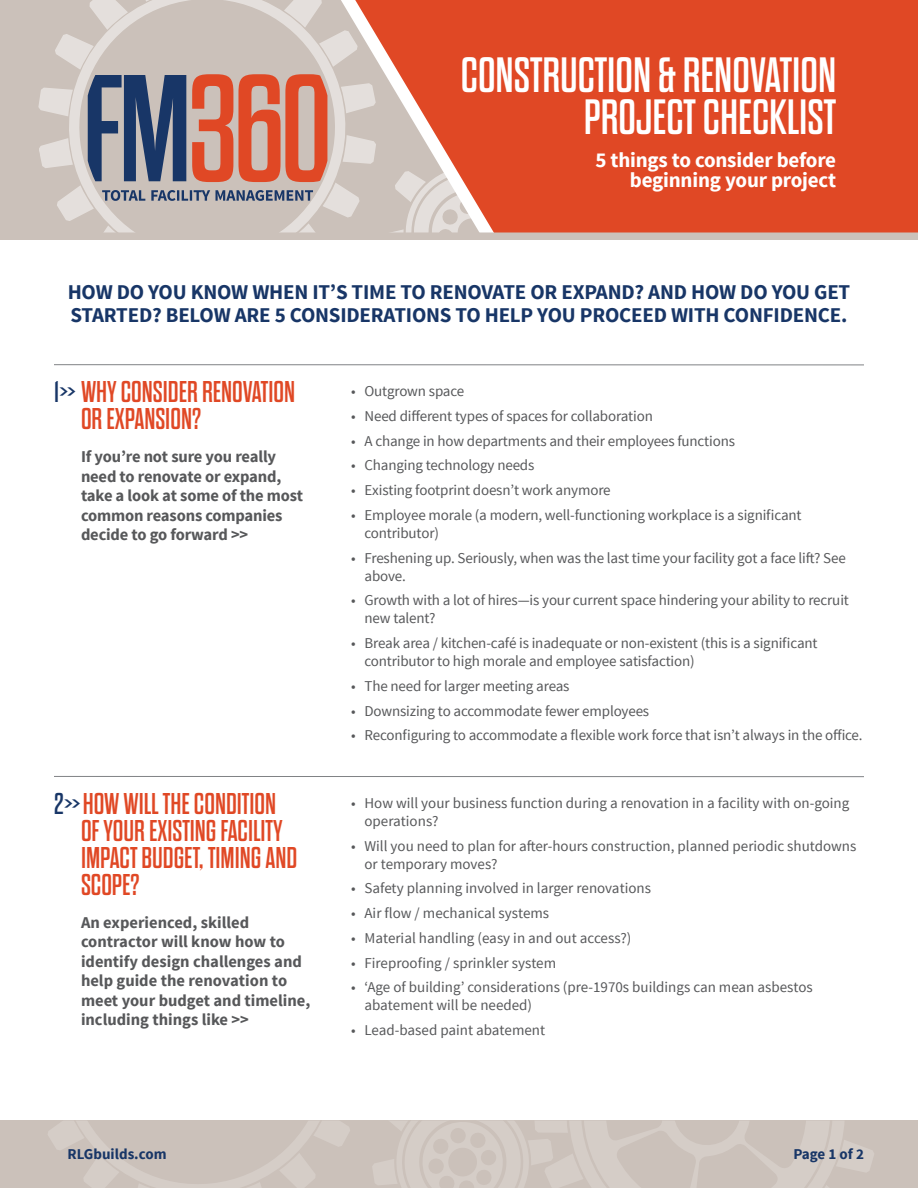
<style>
.page{position:relative;width:918px;height:1188px;background:#fff}
.page>*{position:absolute;margin:0;border:0;box-sizing:border-box;transform-origin:0 0}
.t1{font:49.5px/42px "Dharma Gothic E";color:#fff;text-align:right}
.t2{font:30px/27px "Dharma Gothic E";color:#e04825}
.t3{font:700 21px/22.5px "Source Sans Pro";letter-spacing:-.01em;color:#183667}
.t4{font:700 21px/19.5px "Source Sans Pro";letter-spacing:-.01em;color:#fff;text-align:right}
.t5{font:700 16.5px/19.5px "Source Sans Pro";letter-spacing:-.01em;color:#57585a}
.t6{font:15px/18px "Source Sans Pro";letter-spacing:-.01em;color:#57585a}
.t7{font:700 15px "Source Sans Pro";color:#183667}
.s1{color:#183667}
</style>
<div class="page">
<div style="left:0;top:1120px;width:918px;height:68px;background:#cbc1ba"></div>
<svg style="left:372px;top:1121px;width:502px;height:67px"></svg>
<svg style="left:48px;top:1121px;width:302px;height:67px"></svg>
<div style="left:0;top:0;width:918px;height:236px;background:#cbc1ba"></div>
<svg style="left:38px;top:0;width:303px;height:232px"></svg>
<svg style="left:341px;top:0;width:14px;height:218px;fill:#ded8d4"></svg>
<svg style="left:355px;top:0;width:563px;height:232px;fill:#e04825"></svg>
<div style="left:0;top:232px;width:918px;height:8px;background:#cbc1ba"></div>
<hr style="left:54px;top:776px;width:810px;height:1px;background:#808285">
<hr style="left:54px;top:364px;width:810px;height:1px;background:#808285">
<h1 class="t1" style="left:461px;top:55px;width:377px">CONSTRUCTION &amp; RENOVATION<br>PROJECT CHECKLIST</h1>
<h3 class="t4" style="left:596px;top:151px;width:242px">5 things to consider before beginning your project</h3>
<h3 class="t3" style="left:68px;top:282px;width:784px">HOW DO YOU KNOW WHEN IT’S TIME TO RENOVATE OR EXPAND? AND HOW DO YOU GET<br>STARTED? BELOW ARE 5 CONSIDERATIONS TO HELP YOU PROCEED WITH CONFIDENCE.</h3>
<h2 class="t2" style="left:81px;top:379px;width:216px;text-indent:-27px"><span class="s1">1&gt;&gt;</span> WHY CONSIDER RENOVATION<br>OR EXPANSION?</h2>
<p class="t5" style="left:81px;top:447px;width:224px">If you’re not sure you really need to renovate or expand, take a look at some of the most common reasons companies decide to go forward &gt;&gt;</p>
<h2 class="t2" style="left:81px;top:790px;width:218px;text-indent:-27px"><span class="s1">2&gt;&gt;</span> HOW WILL THE CONDITION<br>OF YOUR EXISTING FACILITY<br>IMPACT BUDGET, TIMING AND<br>SCOPE?</h2>
<p class="t5" style="left:81px;top:913px;width:231px">An experienced, skilled contractor will know how to identify design challenges and help guide the renovation to meet your budget and timeline, including things like &gt;&gt;</p>
<p class="t6" style="left:351px;top:382px;width:115px">• Outgrown space</p>
<p class="t6" style="left:351px;top:407px;width:303px">• Need different types of spaces for collaboration</p>
<p class="t6" style="left:351px;top:432px;width:386px">• A change in how departments and their employees functions</p>
<p class="t6" style="left:351px;top:457px;width:185px">• Changing technology needs</p>
<p class="t6" style="left:351px;top:481px;width:261px">• Existing footprint doesn’t work anymore</p>
<p class="t6" style="left:364px;top:506px;width:439px;text-indent:-14px">• Employee morale (a modern, well-functioning workplace is a significant contributor)</p>
<p class="t6" style="left:364px;top:549px;width:483px;text-indent:-14px">• Freshening up. Seriously, when was the last time your facility got a face lift? See above.</p>
<p class="t6" style="left:364px;top:592px;width:486px;text-indent:-14px">• Growth with a lot of hires—is your current space hindering your ability to recruit new talent?</p>
<p class="t6" style="left:364px;top:634px;width:455px;text-indent:-14px">• Break area / kitchen-café is inadequate or non-existent (this is a significant contributor to high morale and employee satisfaction)</p>
<p class="t6" style="left:351px;top:677px;width:220px">• The need for larger meeting areas</p>
<p class="t6" style="left:351px;top:702px;width:300px">• Downsizing to accommodate fewer employees</p>
<p class="t6" style="left:351px;top:727px;width:513px">• Reconfiguring to accommodate a flexible work force that isn’t always in the office.</p>
<p class="t6" style="left:364px;top:794px;width:486px;text-indent:-14px">• How will your business function during a renovation in a facility with on-going operations?</p>
<p class="t6" style="left:364px;top:837px;width:493px;text-indent:-14px">• Will you need to plan for after-hours construction, planned periodic shutdowns or temporary moves?</p>
<p class="t6" style="left:351px;top:880px;width:302px">• Safety planning involved in larger renovations</p>
<p class="t6" style="left:351px;top:904px;width:200px">• Air flow / mechanical systems</p>
<p class="t6" style="left:351px;top:929px;width:282px">• Material handling (easy in and out access?)</p>
<p class="t6" style="left:351px;top:954px;width:207px">• Fireproofing / sprinkler system</p>
<p class="t6" style="left:364px;top:979px;width:450px;text-indent:-14px">• ‘Age of building’ considerations (pre-1970s buildings can mean asbestos abatement will be needed)</p>
<p class="t6" style="left:351px;top:1021px;width:196px">• Lead-based paint abatement</p>
<p class="t7" style="left:68px;top:1145px;width:101px">RLGbuilds.com</p>
<p class="t7" style="left:793px;top:1145px;width:72px">Page 1 of 2</p>
</div>
